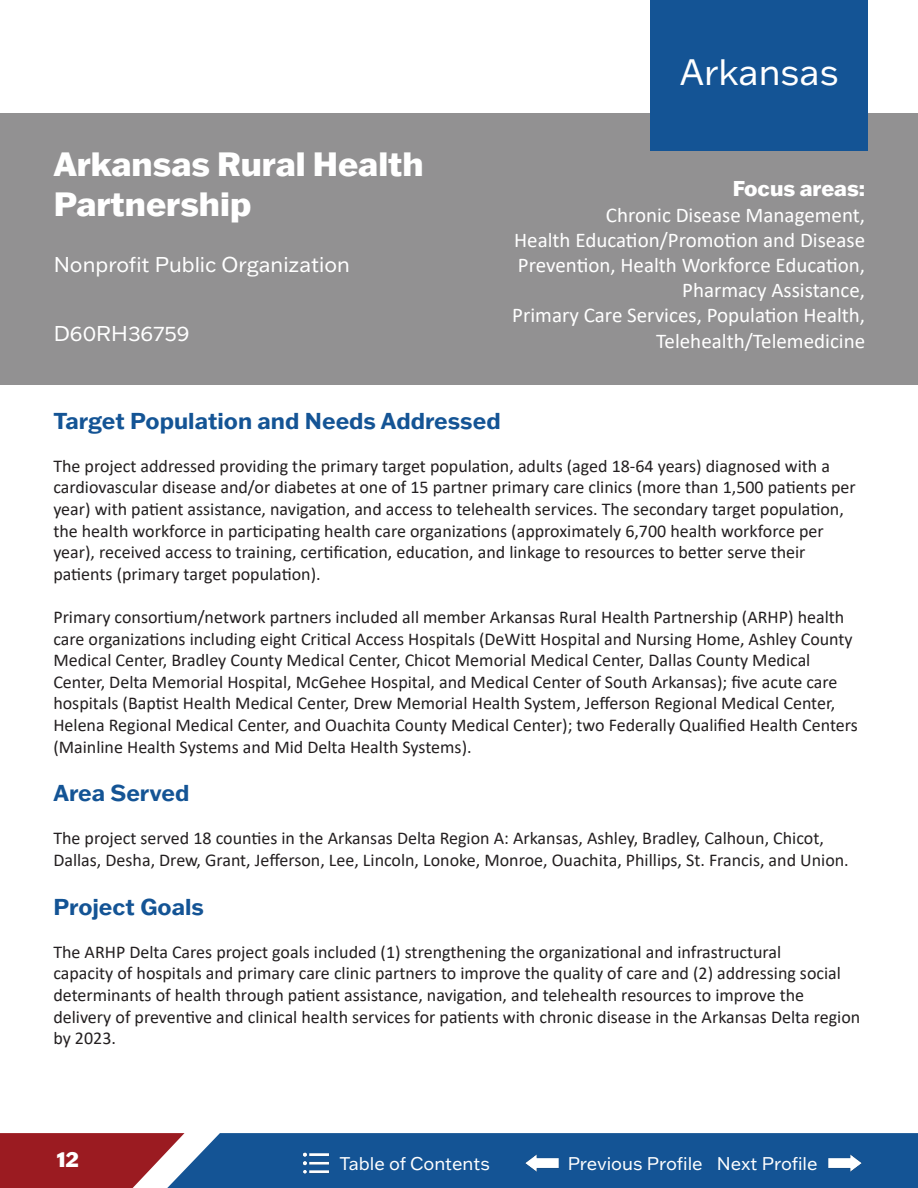
<style>
.page{position:relative;width:918px;height:1188px;background:#fff}
.page>*{position:absolute;margin:0;border:0;box-sizing:border-box;transform-origin:0 0}
.State_Title{font:36px "Franklin Gothic ATF";color:#fff}
.t1{font:800 33px/39.6px "Franklin Gothic ATF";color:#fff}
.t2{font:700 22.5px "Franklin Gothic ATF";color:#145495}
.Table_Titles{font:21px/25.2px "Calibri";color:#fff}
.Organizational___and{font:21px "Franklin Gothic ATF";color:#fff}
.Table_Titles-2{font:800 21px "Franklin Gothic ATF";color:#fff}
.Body{font:18px/21.6px "Calibri";color:#231f20}
.t3{font:18px "Franklin Gothic ATF";color:#fff}
</style>
<div class="page">
<svg style="left:0;top:1133px;width:918px;height:55px;background:#375184"></svg>
<div style="left:0;top:113px;width:918px;height:272px;background:#929192"></div>
<div style="left:650px;top:0;width:218px;height:151px;background:#145495"></div>
<img style="left:521px;top:1142px;width:41px;height:41px">
<img style="left:825px;top:1142px;width:41px;height:41px">
<img style="left:299px;top:1146px;width:33px;height:33px">
<p class="State_Title" style="left:680px;top:48px;width:160px">Arkansas</p>
<h1 class="t1" style="left:54px;top:143px;width:372px">Arkansas Rural Health<br>Partnership</h1>
<p class="Table_Titles-2" style="left:733px;top:175px;width:134px">Focus areas:</p>
<p class="Table_Titles" style="left:606px;top:201px;width:261px">Chronic Disease Management,</p>
<p class="Table_Titles" style="left:514px;top:227px;width:353px">Health Education/Promotion and Disease<br>Prevention, Health Workforce Education,</p>
<p class="Table_Titles" style="left:682px;top:277px;width:185px">Pharmacy Assistance,</p>
<p class="Table_Titles" style="left:512px;top:302px;width:354px">Primary Care Services, Population Health,</p>
<p class="Organizational___and" style="left:54px;top:250px;width:298px">Nonprofit Public Organization</p>
<p class="Organizational___and" style="left:54px;top:319px;width:137px">D60RH36759</p>
<p class="Table_Titles" style="left:656px;top:327px;width:210px">Telehealth/Telemedicine</p>
<h2 class="t2" style="left:53px;top:405px;width:449px">Target Population and Needs Addressed</h2>
<p class="Body" style="left:53px;top:455px;width:804px">The project addressed providing the primary target population, adults (aged 18-64 years) diagnosed with a cardiovascular disease and/or diabetes at one of 15 partner primary care clinics (more than 1,500 patients per year) with patient assistance, navigation, and access to telehealth services. The secondary target population, the health workforce in participating health care organizations (approximately 6,700 health workforce per year), received access to training, certification, education, and linkage to resources to better serve their patients (primary target population).</p>
<p class="Body" style="left:53px;top:606px;width:806px">Primary consortium/network partners included all member Arkansas Rural Health Partnership (ARHP) health care organizations including eight Critical Access Hospitals (DeWitt Hospital and Nursing Home, Ashley County Medical Center, Bradley County Medical Center, Chicot Memorial Medical Center, Dallas County Medical Center, Delta Memorial Hospital, McGehee Hospital, and Medical Center of South Arkansas); five acute care hospitals (Baptist Health Medical Center, Drew Memorial Health System, Jefferson Regional Medical Center, Helena Regional Medical Center, and Ouachita County Medical Center); two Federally Qualified Health Centers (Mainline Health Systems and Mid Delta Health Systems).</p>
<h2 class="t2" style="left:53px;top:778px;width:138px">Area Served</h2>
<p class="Body" style="left:53px;top:827px;width:797px">The project served 18 counties in the Arkansas Delta Region A: Arkansas, Ashley, Bradley, Calhoun, Chicot,<br>Dallas, Desha, Drew, Grant, Jefferson, Lee, Lincoln, Lonoke, Monroe, Ouachita, Phillips, St. Francis, and Union.</p>
<h2 class="t2" style="left:53px;top:891px;width:152px">Project Goals</h2>
<p class="Body" style="left:53px;top:941px;width:808px">The ARHP Delta Cares project goals included (1) strengthening the organizational and infrastructural<br>capacity of hospitals and primary care clinic partners to improve the quality of care and (2) addressing social determinants of health through patient assistance, navigation, and telehealth resources to improve the delivery of preventive and clinical health services for patients with chronic disease in the Arkansas Delta region by 2023.</p>
<p class="Table_Titles-2" style="left:57px;top:1145px;width:24px">12</p>
<p class="t3" style="left:339px;top:1151px;width:152px">Table of Contents</p>
<p class="t3" style="left:568px;top:1151px;width:137px">Previous Profile</p>
<p class="t3" style="left:717px;top:1151px;width:102px">Next Profile</p>
</div>
